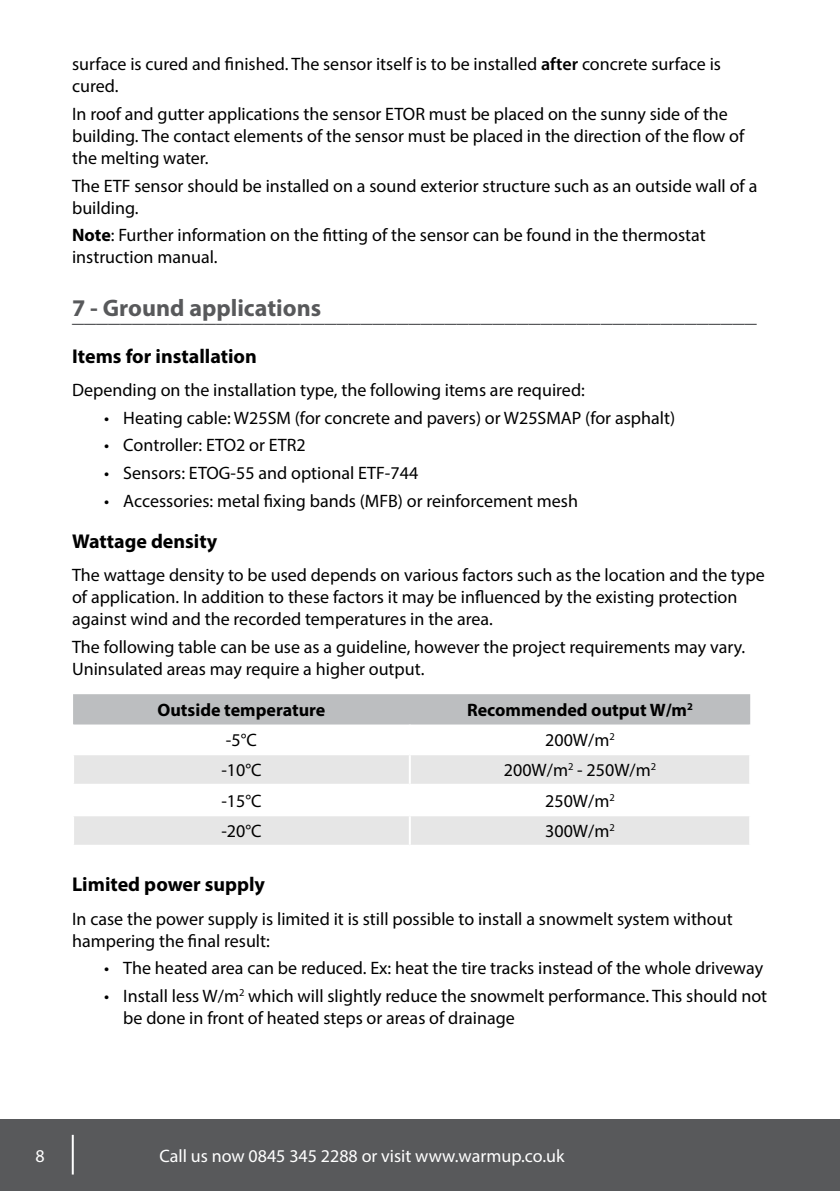
<style>
.page{position:relative;width:840px;height:1191px;background:#fff}
.page>*{position:absolute;margin:0;border:0;box-sizing:border-box;transform-origin:0 0}
.t1{font:700 24px "Myriad Pro";color:#58595b}
.t2{font:700 20px "Myriad Pro";color:#000}
.t3{font:18px/22px "Myriad Pro";color:#000}
.t4{font:18px "Myriad Pro";color:#fff}
.t5{font:700 18px "Myriad Pro";color:#000}
.s1{font-weight:600}
.s2{font-weight:700}
</style>
<div class="page">
<div style="left:0;top:1120px;width:839px;height:71px;background:#58595b"></div>
<hr style="left:72px;top:1134px;width:2px;height:40px;background:#fff">
<div style="left:73px;top:694px;width:676px;height:30px;background:#bcbec0"></div>
<svg style="left:74px;top:724px;width:674px;height:1px"></svg>
<svg style="left:74px;top:755px;width:674px;height:89px;fill:#e6e6e6"></svg>
<hr style="left:408px;top:724px;width:2px;height:29px;background:#fff">
<hr style="left:408px;top:755px;width:2px;height:28px;background:#fff">
<hr style="left:72px;top:783px;width:337px;height:2px;background:#fff">
<hr style="left:409px;top:783px;width:341px;height:2px;background:#fff">
<hr style="left:408px;top:785px;width:2px;height:29px;background:#fff">
<hr style="left:72px;top:814px;width:337px;height:2px;background:#fff">
<hr style="left:409px;top:814px;width:341px;height:2px;background:#fff">
<hr style="left:408px;top:816px;width:2px;height:28px;background:#fff">
<p class="t3" style="left:72px;top:53px;width:650px">surface is cured and finished. The sensor itself is to be installed <span class="s1">after</span> concrete surface is cured.</p>
<p class="t3" style="left:72px;top:103px;width:673px">In roof and gutter applications the sensor ETOR must be placed on the sunny side of the building. The contact elements of the sensor must be placed in the direction of the flow of the melting water.</p>
<p class="t3" style="left:72px;top:174px;width:686px">The ETF sensor should be installed on a sound exterior structure such as an outside wall of a building.</p>
<p class="t3" style="left:72px;top:224px;width:635px"><span class="s2">Note</span>: Further information on the fitting of the sensor can be found in the thermostat instruction manual.</p>
<h1 class="t1" style="left:72px;top:292px;width:250px">7 - Ground applications</h1>
<h1 class="t1" style="left:72px;top:298px;width:685px">_________________________________________________________</h1>
<p class="t2" style="left:72px;top:343px;width:186px">Items for installation</p>
<p class="t3" style="left:72px;top:379px;width:514px">Depending on the installation type, the following items are required:</p>
<p class="t3" style="left:104px;top:406px;width:572px">• Heating cable: W25SM (for concrete and pavers) or W25SMAP (for asphalt)</p>
<p class="t3" style="left:104px;top:434px;width:203px">• Controller: ETO2 or ETR2</p>
<p class="t3" style="left:104px;top:462px;width:315px">• Sensors: ETOG-55 and optional ETF-744</p>
<p class="t3" style="left:104px;top:489px;width:475px">• Accessories: metal fixing bands (MFB) or reinforcement mesh</p>
<p class="t2" style="left:72px;top:528px;width:147px">Wattage density</p>
<p class="t3" style="left:72px;top:564px;width:693px">The wattage density to be used depends on various factors such as the location and the type of application. In addition to these factors it may be influenced by the existing protection against wind and the recorded temperatures in the area.</p>
<p class="t3" style="left:72px;top:635px;width:674px">The following table can be use as a guideline, however the project requirements may vary.<br>Uninsulated areas may require a higher output.</p>
<p class="t5" style="left:157px;top:698px;width:169px">Outside temperature</p>
<p class="t5" style="left:467px;top:698px;width:227px">Recommended output W/m<sup>2</sup></p>
<p class="t3" style="left:226px;top:728px;width:32px">-5°C</p>
<p class="t3" style="left:545px;top:728px;width:71px">200W/m<sup>2</sup></p>
<p class="t3" style="left:221px;top:759px;width:42px">-10°C</p>
<p class="t3" style="left:503px;top:759px;width:154px">200W/m<sup>2</sup> - 250W/m<sup>2</sup></p>
<p class="t3" style="left:221px;top:789px;width:42px">-15°C</p>
<p class="t3" style="left:545px;top:789px;width:71px">250W/m<sup>2</sup></p>
<p class="t3" style="left:221px;top:820px;width:42px">-20°C</p>
<p class="t3" style="left:545px;top:820px;width:71px">300W/m<sup>2</sup></p>
<p class="t2" style="left:72px;top:871px;width:194px">Limited power supply</p>
<p class="t3" style="left:72px;top:907px;width:661px">In case the power supply is limited it is still possible to install a snowmelt system without hampering the final result:</p>
<p class="t3" style="left:104px;top:957px;width:660px">• The heated area can be reduced. Ex: heat the tire tracks instead of the whole driveway</p>
<p class="t3" style="left:123px;top:984px;width:645px;text-indent:-19px">• Install less W/m<sup>2</sup> which will slightly reduce the snowmelt performance. This should not be done in front of heated steps or areas of drainage</p>
<p class="t4" style="left:36px;top:1145px;width:11px">8</p>
<p class="t4" style="left:159px;top:1144px;width:406px">Call us now 0845 345 2288 or visit www.warmup.co.uk</p>
</div>
